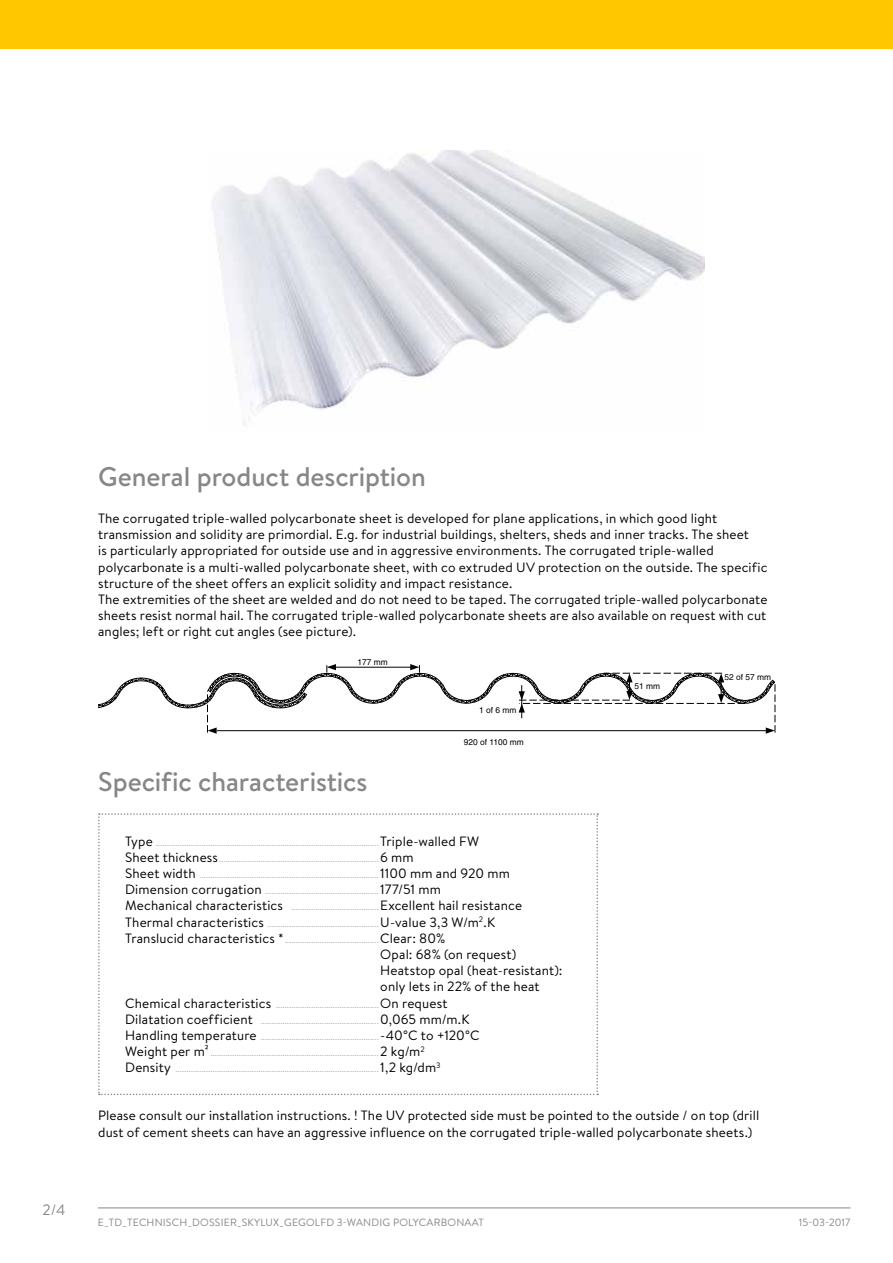
<style>
.page{position:relative;width:893px;height:1263px;background:#fff}
.page>*{position:absolute;margin:0;border:0;box-sizing:border-box;transform-origin:0 0}
.t1{font:500 27px "Brandon Text";letter-spacing:-.005em;color:#878787}
.t2{font:15px "Brandon Text";color:#878787}
.t3{font:13.5px/16.2px "Brandon Text";letter-spacing:.01em;color:#000}
.t4{font:10.5px "Brandon Text";letter-spacing:.02em;color:#878787}
.t5{font:9px/16.2px "Brandon Text";color:#b3b2b2}
.t6{font:8.4px "Helvetica";color:#000}
.s1{font-size:13.5px;color:#000}
.s2{font-size:9px;color:#b3b2b2}
</style>
<div class="page">
<hr style="left:98px;top:1207px;width:752px;height:1px;background:#878787">
<div style="left:0;top:0;width:893px;height:49px;background:#fec700"></div>
<svg style="left:98px;top:813px;width:500px;height:282px"></svg>
<img style="left:212px;top:151px;width:493px;height:274px">
<svg style="left:98px;top:664px;width:678px;height:70px"></svg>
<p class="t2" style="left:43px;top:1199px;width:24px">2/4</p>
<h1 class="t1" style="left:98px;top:458px;width:329px">General product description</h1>
<p class="t3" style="left:98px;top:510px;width:671px">The corrugated triple-walled polycarbonate sheet is developed for plane applications, in which good light transmission and solidity are primordial. E.g. for industrial buildings, shelters, sheds and inner tracks. The sheet<br>is particularly appropriated for outside use and in aggressive environments. The corrugated triple-walled polycarbonate is a multi-walled polycarbonate sheet, with co extruded UV protection on the outside. The specific structure of the sheet offers an explicit solidity and impact resistance.<br>The extremities of the sheet are welded and do not need to be taped. The corrugated triple-walled polycarbonate sheets resist normal hail. The corrugated triple-walled polycarbonate sheets are also available on request with cut angles; left or right cut angles (see picture).</p>
<p class="t6" style="left:357px;top:657px;width:32px">177 mm</p>
<h1 class="t1" style="left:98px;top:763px;width:271px">Specific characteristics</h1>
<p class="t6" style="left:479px;top:705px;width:39px">1 of 6 mm</p>
<p class="t6" style="left:464px;top:737px;width:61px">920 of 1100 mm</p>
<p class="t5" style="left:125px;top:834px;width:386px"><span class="s1">Type</span> ...................................................................................................... <span class="s1">Triple-walled FW Sheet thickness</span>......................................................................... <span class="s1">6 mm<br>Sheet width</span> .................................................................................. <span class="s1">1100 mm and 920 mm Dimension corrugation</span> .................................................... <span class="s1">177/51 mm</span></p>
<p class="t3" style="left:125px;top:897px;width:398px">Mechanical characteristics <span class="s2">........................................</span> Excellent hail resistance</p>
<p class="t5" style="left:125px;top:915px;width:371px"><span class="s1">Thermal characteristics</span> ................................................... <span class="s1">U-value 3,3 W/m</span><sup>2</sup><span class="s1">.K<br>Translucid characteristics *</span>........................................... <span class="s1">Clear: 80%</span></p>
<p class="t3" style="left:380px;top:946px;width:184px">Opal: 68% (on request)<br>Heatstop opal (heat-resistant): only lets in 22% of the heat</p>
<p class="t5" style="left:125px;top:996px;width:356px"><span class="s1">Chemical characteristics</span> ............................................... <span class="s1">On request Dilatation coefficient</span> ...................................................... <span class="s1">0,065 mm/m.K Handling temperature</span> ...................................................... <span class="s1">-40°C to +120°C Weight per m²</span> ............................................................................. <span class="s1">2 kg/m</span><sup>2<br></sup><span class="s1">Density</span> ............................................................................................. <span class="s1">1,2 kg/dm</span><sup>3</sup></p>
<p class="t6" style="left:634px;top:681px;width:27px">51 mm</p>
<p class="t6" style="left:725px;top:672px;width:48px">52 of 57 mm</p>
<p class="t3" style="left:98px;top:1107px;width:663px">Please consult our installation instructions. ! The UV protected side must be pointed to the outside / on top (drill dust of cement sheets can have an aggressive influence on the corrugated triple-walled polycarbonate sheets.)</p>
<p class="t4" style="left:98px;top:1215px;width:388px">E_TD_TECHNISCH_DOSSIER_SKYLUX_GEGOLFD 3-WANDIG POLYCARBONAAT</p>
<p class="t4" style="left:799px;top:1215px;width:53px">15-03-2017</p>
</div>
